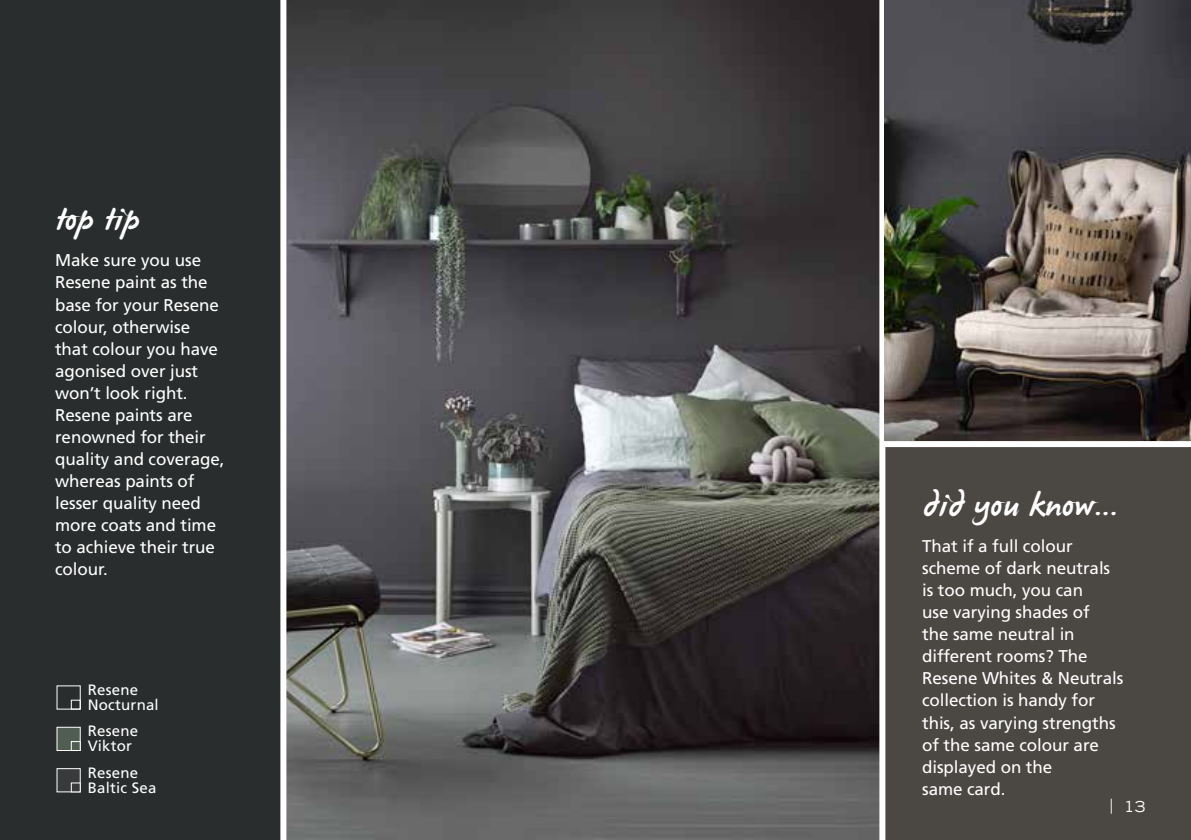
<style>
.page{position:relative;width:1191px;height:840px;background:#fff}
.page>*{position:absolute;margin:0;border:0;box-sizing:border-box;transform-origin:0 0}
.t1{font:34px "James Paul";letter-spacing:.005em;color:#fff}
.t2{font:17px/22px "Frutiger";letter-spacing:-.005em;color:#fff}
.t3{font:15px/15px "Frutiger";letter-spacing:.015em;color:#fff}
.t4{font:expanded 15px "Trade Gothic LH";color:#fff}
</style>
<div class="page">
<div style="left:883px;top:441px;width:308px;height:398px;background:#4b4743"></div>
<div style="left:0;top:0;width:287px;height:839px;background:#2a2d2d"></div>
<img style="left:286px;top:0;width:593px;height:839px">
<div style="left:71px;top:699px;width:10px;height:10px;border:1px solid #fff"></div>
<div style="left:57px;top:726px;width:24px;height:24px;background:#505e52;border:1px solid #fff"></div>
<svg style="left:71px;top:740px;width:10px;height:10px"></svg>
<div style="left:57px;top:767px;width:24px;height:24px;background:#393a3c;border:1px solid #fff"></div>
<div style="left:71px;top:782px;width:10px;height:9px;background:#393a3c;border:1px solid #fff"></div>
<div style="left:280px;top:0;width:6px;height:839px;background:#fff"></div>
<div style="left:879px;top:0;width:6px;height:839px;background:#fff"></div>
<div style="left:880px;top:441px;width:311px;height:6px;background:#fff"></div>
<img style="left:884px;top:0;width:307px;height:440px">
<h1 class="t1" style="left:55px;top:202px;width:86px">top tip</h1>
<p class="t2" style="left:55px;top:249px;width:171px">Make sure you use<br>Resene paint as the base for your Resene colour, otherwise that colour you have agonised over just won’t look right.<br>Resene paints are renowned for their quality and coverage, whereas paints of lesser quality need more coats and time to achieve their true colour.</p>
<p class="t3" style="left:88px;top:681px;width:72px">Resene<br>Nocturnal</p>
<p class="t3" style="left:88px;top:723px;width:52px">Resene<br>Viktor</p>
<p class="t3" style="left:88px;top:764px;width:70px">Resene<br>Baltic Sea</p>
<h1 class="t1" style="left:922px;top:488px;width:197px">did you know...</h1>
<p class="t2" style="left:922px;top:535px;width:203px">That if a full colour scheme of dark neutrals is too much, you can<br>use varying shades of<br>the same neutral in different rooms? The<br>Resene Whites &amp; Neutrals collection is handy for this, as varying strengths of the same colour are displayed on the<br>same card.</p>
<p class="t4" style="left:1109px;top:796px;width:37px">| 13</p>
</div>
